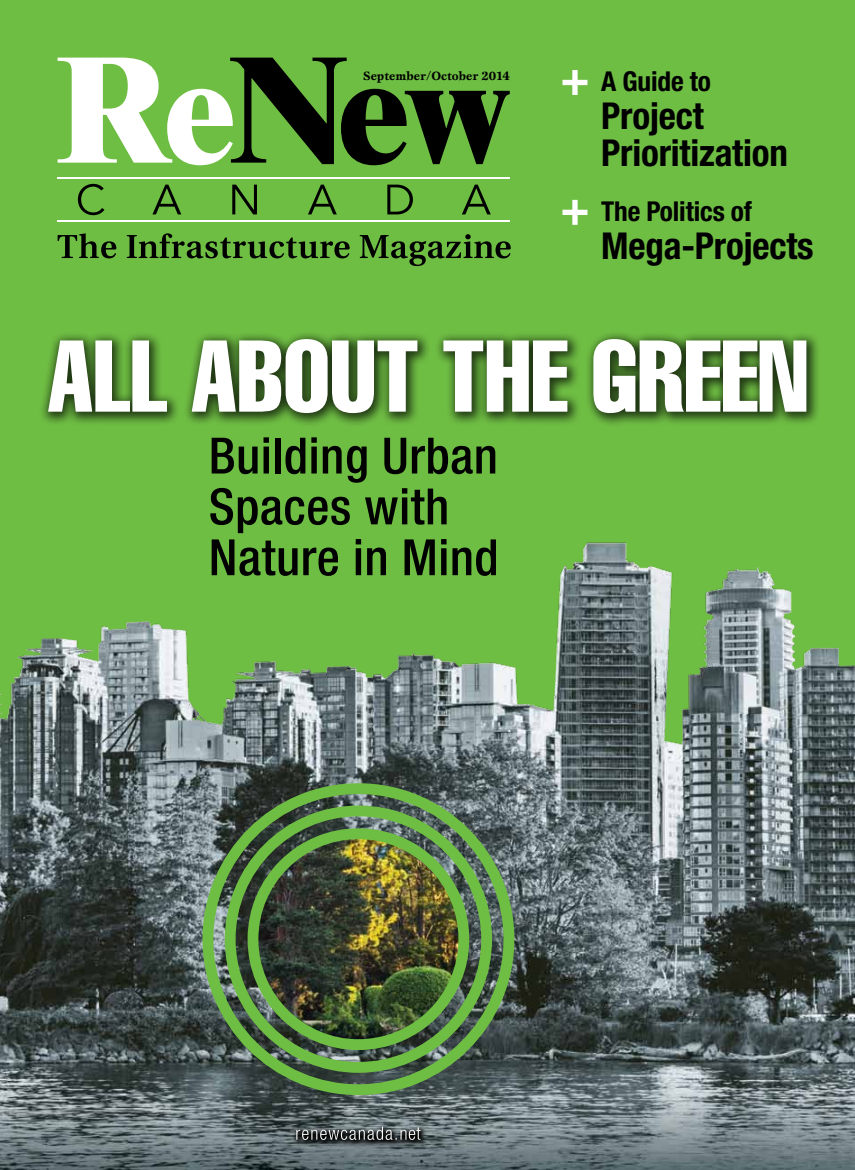
<style>
.page{position:relative;width:855px;height:1170px;background:#6fbe44}
.page>*{position:absolute;margin:0;border:0;box-sizing:border-box;transform-origin:0 0}
.t1{font:extra-condensed 100px "Helvetica";color:#fff}
.t2{font:500 condensed 50.12px/50.9px "Helvetica Neue";letter-spacing:.01em;color:#000}
.t3{font:700 condensed 37.12px/37.5px "Helvetica Neue";letter-spacing:-.005em;color:#000}
.t4{font:700 condensed 27.38px "Helvetica Neue";letter-spacing:-.005em;color:#000}
.t5{font:700 12.5px "Esprit";color:#000}
</style>
<div class="page">
<img style="left:0;top:542px;width:855px;height:628px">
<svg style="left:203px;top:783px;width:311px;height:312px"></svg>
<svg style="left:225px;top:806px;width:267px;height:267px"></svg>
<img style="left:248px;top:828px;width:221px;height:222px">
<svg style="left:78px;top:184px;width:26px;height:31px"></svg>
<svg style="left:152px;top:185px;width:29px;height:29px"></svg>
<svg style="left:232px;top:185px;width:25px;height:29px"></svg>
<svg style="left:308px;top:185px;width:29px;height:29px"></svg>
<svg style="left:387px;top:185px;width:26px;height:29px"></svg>
<svg style="left:462px;top:185px;width:29px;height:29px"></svg>
<svg style="left:58px;top:58px;width:452px;height:107px"></svg>
<hr style="left:58px;top:177px;width:452px;height:1px;background:#fff">
<hr style="left:58px;top:220px;width:452px;height:1px;background:#fff">
<svg style="left:58px;top:233px;width:453px;height:33px"></svg>
<div style="left:39px;top:330px;width:782px;height:97px;background:#000;opacity:.7"></div>
<svg style="left:292px;top:1123px;width:136px;height:24px"></svg>
<svg style="left:296px;top:1127px;width:125px;height:13px"></svg>
<svg style="left:562px;top:70px;width:25px;height:25px"></svg>
<svg style="left:562px;top:200px;width:25px;height:25px"></svg>
<p class="t5" style="left:363px;top:68px;width:148px">September/October 2014</p>
<p class="t4" style="left:601px;top:65px;width:111px">A Guide to</p>
<p class="t3" style="left:601px;top:96px;width:188px">Project<br>Prioritization</p>
<p class="t4" style="left:601px;top:195px;width:152px">The Politics of</p>
<p class="t3" style="left:601px;top:226px;width:214px">Mega-Projects</p>
<h1 class="t1" style="left:47px;top:313px;width:763px">ALL ABOUT THE GREEN</h1>
<p class="t2" style="left:209px;top:430px;width:291px">Building Urban<br>Spaces with<br>Nature in Mind</p>
</div>
